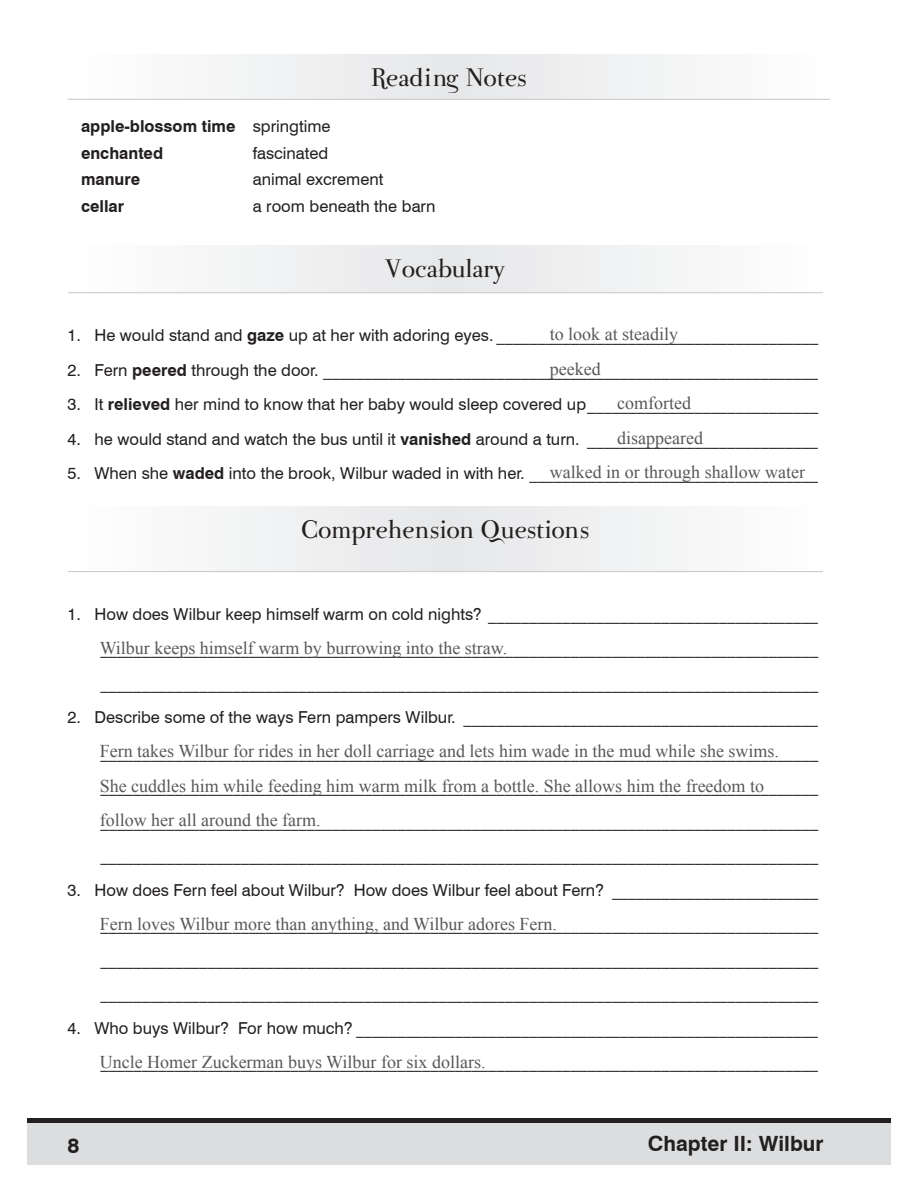
<style>
.page{position:relative;width:918px;height:1188px;background:#fff}
.page>*{position:absolute;margin:0;border:0;box-sizing:border-box;transform-origin:0 0}
.t1{font:30px "Parma Petit";color:#231f20}
.t2{font:700 21px "Swiss 721 BT";color:#231f20}
.t3{font:18px/34.5px "Times New Roman";color:#57585a}
.t4{font:16.5px/34.5px "Swiss 721 BT";color:#231f20;text-align:justify}
.t5{font:700 16.5px/26.5px "Swiss 721 BT";color:#231f20}
.s1{font-weight:700}
</style>
<div class="page">
<div style="left:27px;top:1122px;width:864px;height:43px;background:#dcdddf"></div>
<hr style="left:27px;top:1118px;width:864px;height:4px;background:#231f20">
<div style="left:68px;top:54px;width:762px;height:45px;background:#f2f3f4"></div>
<hr style="left:68px;top:99px;width:178px;height:1px;background:#c7c8ca">
<hr style="left:246px;top:99px;width:584px;height:1px;background:#c7c8ca">
<div style="left:68px;top:246px;width:755px;height:47px;background:#f2f3f4"></div>
<hr style="left:68px;top:292px;width:755px;height:1px;background:#c7c8ca">
<div style="left:68px;top:506px;width:755px;height:66px;background:#f2f3f4"></div>
<hr style="left:68px;top:571px;width:755px;height:1px;background:#c7c8ca">
<h1 class="t1" style="left:371px;top:61px;width:157px">Reading Notes</h1>
<p class="t5" style="left:81px;top:113px;width:156px">apple-blossom time enchanted<br>manure<br>cellar</p>
<p class="t4" style="left:253px;top:113px;width:184px;line-height:26.5px;text-align:left">springtime<br>fascinated<br>animal excrement<br>a room beneath the barn</p>
<h1 class="t1" style="left:386px;top:252px;width:121px">Vocabulary</h1>
<p class="t3" style="left:550px;top:317px;width:130px">to look at steadily peeked</p>
<p class="t3" style="left:617px;top:386px;width:75px">comforted</p>
<p class="t3" style="left:617px;top:420px;width:87px">disappeared</p>
<p class="t3" style="left:550px;top:455px;width:257px">walked in or through shallow water</p>
<p class="t4" style="left:68px;top:318px;width:752px">1. He would stand and <span class="s1">gaze</span> up at her with adoring eyes. _______________________________________</p>
<p class="t4" style="left:68px;top:352px;width:752px">2. Fern <span class="s1">peered</span> through the door. ____________________________________________________________</p>
<p class="t4" style="left:68px;top:387px;width:752px">3. It <span class="s1">relieved</span> her mind to know that her baby would sleep covered up____________________________</p>
<p class="t4" style="left:68px;top:421px;width:752px">4. he would stand and watch the bus until it <span class="s1">vanished</span> around a turn. ____________________________</p>
<p class="t4" style="left:67px;top:456px;width:752px">5. When she <span class="s1">waded</span> into the brook, Wilbur waded in with her. ___________________________________</p>
<h1 class="t1" style="left:302px;top:513px;width:289px">Comprehension Questions</h1>
<p class="t4" style="left:101px;top:597px;width:719px;text-indent:-33px">1. How does Wilbur keep himself warm on cold nights? ________________________________________ _______________________________________________________________________________________ _______________________________________________________________________________________</p>
<p class="t4" style="left:101px;top:700px;width:719px;text-indent:-33px">2. Describe some of the ways Fern pampers Wilbur. ___________________________________________ _______________________________________________________________________________________ _______________________________________________________________________________________ _______________________________________________________________________________________ _______________________________________________________________________________________</p>
<p class="t4" style="left:101px;top:873px;width:719px;text-indent:-33px">3. How does Fern feel about Wilbur? How does Wilbur feel about Fern? _________________________ _______________________________________________________________________________________ _______________________________________________________________________________________ _______________________________________________________________________________________</p>
<p class="t4" style="left:68px;top:1011px;width:752px;text-align:right">4. Who buys Wilbur? For how much? ________________________________________________________ _______________________________________________________________________________________</p>
<p class="t3" style="left:100px;top:630px;width:409px">Wilbur keeps himself warm by burrowing into the straw.</p>
<p class="t3" style="left:100px;top:734px;width:681px">Fern takes Wilbur for rides in her doll carriage and lets him wade in the mud while she swims.<br>She cuddles him while feeding him warm milk from a bottle. She allows him the freedom to follow her all around the farm.</p>
<p class="t3" style="left:100px;top:906px;width:459px">Fern loves Wilbur more than anything, and Wilbur adores Fern.</p>
<p class="t3" style="left:100px;top:1044px;width:387px">Uncle Homer Zuckerman buys Wilbur for six dollars.</p>
<p class="t2" style="left:68px;top:1133px;width:13px">8</p>
<p class="t2" style="left:648px;top:1131px;width:177px">Chapter II: Wilbur</p>
</div>
